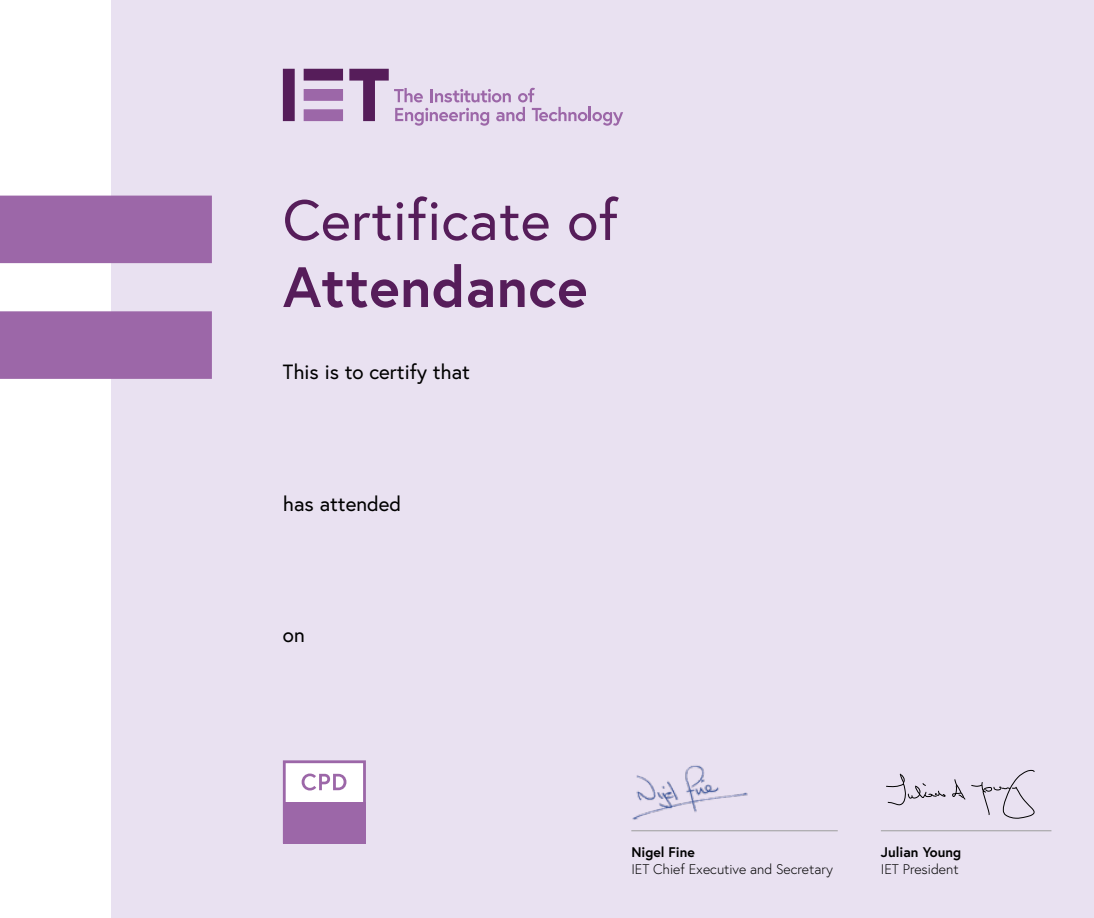
<style>
.page{position:relative;width:1094px;height:918px;background:#fff}
.page>*{position:absolute;margin:0;border:0;box-sizing:border-box;transform-origin:0 0}
.t1{font:56.7px "Europa";letter-spacing:.01em;color:#561d5a}
.t2{font:700 56.7px "Europa";letter-spacing:.01em;color:#561d5a}
.t3{font:20.55px "Europa";color:#000}
.t4{font:300 13.95px "Europa";color:#000}
.t5{font:700 13.95px "Europa";color:#000}
</style>
<div class="page">
<div style="left:111px;top:0;width:983px;height:918px;background:#e9e1f1"></div>
<svg style="left:283px;top:69px;width:340px;height:57px"></svg>
<svg style="left:0;top:196px;width:212px;height:183px"></svg>
<svg style="left:283px;top:760px;width:83px;height:83px;background:#c3a3ca"></svg>
<img style="left:632px;top:765px;width:116px;height:55px">
<hr style="left:631px;top:830px;width:206px;height:1px;background:#9d9d9c">
<hr style="left:880px;top:830px;width:171px;height:1px;background:#9d9d9c">
<svg style="left:886px;top:769px;width:149px;height:50px"></svg>
<h1 class="t1" style="left:283px;top:184px;width:337px">Certificate of</h1>
<h1 class="t2" style="left:283px;top:248px;width:306px">Attendance</h1>
<h2 class="t3" style="left:283px;top:359px;width:188px">This is to certify that</h2>
<h2 class="t3" style="left:283px;top:491px;width:120px">has attended</h2>
<h2 class="t3" style="left:283px;top:622px;width:23px">on</h2>
<p class="t5" style="left:631px;top:843px;width:65px">Nigel Fine</p>
<p class="t4" style="left:631px;top:860px;width:203px">IET Chief Executive and Secretary</p>
<p class="t5" style="left:880px;top:843px;width:82px">Julian Young</p>
<p class="t4" style="left:880px;top:860px;width:79px">IET President</p>
</div>
